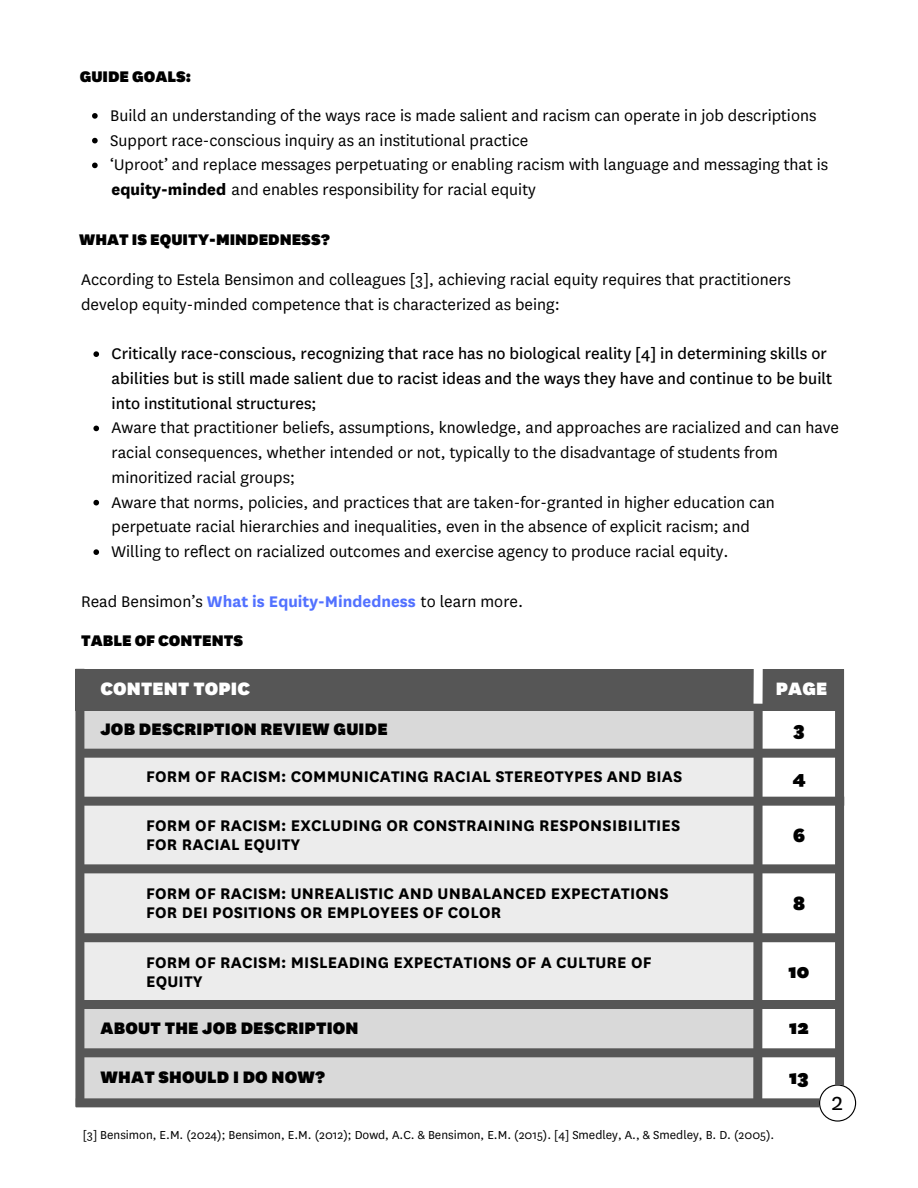
<style>
.page{position:relative;width:918px;height:1188px;background:#fff}
.page>*{position:absolute;margin:0;border:0;box-sizing:border-box;transform-origin:0 0}
.t1{font:27px "National";color:#000}
.t2{font:900 22.5px "National";color:#000}
.t3{font:900 21px "National";letter-spacing:.01em;color:#fff}
.t4{font:900 21px "National";color:#000}
.t5{font:900 19.5px "National";letter-spacing:.01em;color:#000}
.t6{font:18px/24.8px "National";color:#000}
.t7{font:700 18px/19.2px "National";letter-spacing:.01em;color:#000}
.t8{font:18px/24.8px "National";color:#000}
.t9{font:900 18px "National";color:#000}
.t10{font:800 18px "National";color:#000}
.t11{font:13.5px "National";color:#000}
.s1{color:#fff}
</style>
<div class="page">
<div style="left:80px;top:687px;width:678px;height:65px;background:#d9d9d9"></div>
<div style="left:75px;top:669px;width:769px;height:41px;background:#565656"></div>
<div style="left:80px;top:755px;width:678px;height:250px;background:#ececec"></div>
<div style="left:80px;top:1005px;width:678px;height:98px;background:#d9d9d9"></div>
<div style="left:753px;top:678px;width:10px;height:426px;background:#565656"></div>
<div style="left:754px;top:660px;width:9px;height:44px;background:#fff"></div>
<div style="left:81px;top:749px;width:760px;height:9px;background:#565656"></div>
<div style="left:81px;top:797px;width:763px;height:9px;background:#565656"></div>
<div style="left:83px;top:864px;width:757px;height:9px;background:#565656"></div>
<div style="left:81px;top:933px;width:758px;height:9px;background:#565656"></div>
<div style="left:79px;top:1000px;width:761px;height:9px;background:#565656"></div>
<div style="left:81px;top:1048px;width:762px;height:9px;background:#565656"></div>
<div style="left:76px;top:1098px;width:761px;height:9px;background:#565656"></div>
<div style="left:75px;top:669px;width:9px;height:438px;background:#565656"></div>
<div style="left:835px;top:669px;width:9px;height:438px;background:#565656"></div>
<svg style="left:819px;top:1084px;width:37px;height:38px"></svg>
<svg style="left:93px;top:351px;width:6px;height:6px"></svg>
<svg style="left:93px;top:426px;width:6px;height:5px"></svg>
<svg style="left:93px;top:500px;width:6px;height:5px"></svg>
<svg style="left:93px;top:549px;width:6px;height:6px"></svg>
<svg style="left:92px;top:113px;width:6px;height:6px"></svg>
<svg style="left:92px;top:138px;width:6px;height:5px"></svg>
<svg style="left:92px;top:163px;width:6px;height:5px"></svg>
<h3 class="t9" style="left:80px;top:66px;width:113px">GUIDE GOALS:</h3>
<h3 class="t6" style="left:110px;top:103px;width:708px">Build an understanding of the ways race is made salient and racism can operate in job descriptions</h3>
<h2 class="t6" style="left:110px;top:128px;width:420px">Support race-conscious inquiry as an institutional practice</h2>
<h2 class="t6" style="left:128px;top:153px;width:702px;text-indent:-18px">‘Uproot’ and replace messages perpetuating or enabling racism with language and messaging that is <span class="s1">uity-minded</span> and enables responsibility for racial equity</h2>
<p class="t10" style="left:112px;top:179px;width:116px">equity-minded</p>
<p class="t9" style="left:79px;top:229px;width:252px">WHAT IS EQUITY-MINDEDNESS?</p>
<p class="t6" style="left:81px;top:267px;width:711px">According to Estela Bensimon and colleagues [3], achieving racial equity requires that practitioners develop equity-minded competence that is characterized as being:</p>
<h3 class="t8" style="left:112px;top:341px;width:722px">Critically race-conscious, recognizing that race has no biological reality [4] in determining skills or abilities but is still made salient due to racist ideas and the ways they have and continue to be built into institutional structures;</h3>
<h3 class="t6" style="left:112px;top:416px;width:729px">Aware that practitioner beliefs, assumptions, knowledge, and approaches are racialized and can have racial consequences, whether intended or not, typically to the disadvantage of students from minoritized racial groups;</h3>
<p class="t6" style="left:112px;top:490px;width:665px">Aware that norms, policies, and practices that are taken-for-granted in higher education can perpetuate racial hierarchies and inequalities, even in the absence of explicit racism; and</p>
<p class="t6" style="left:112px;top:539px;width:619px">Willing to reflect on racialized outcomes and exercise agency to produce racial equity.</p>
<p class="t6" style="left:81px;top:589px;width:444px">Read Bensimon’s <span class="s1">What is Equity-Mindedness</span> to learn more.</p>
<p class="t9" style="left:81px;top:630px;width:164px">TABLE OF CONTENTS</p>
<h1 class="t3" style="left:101px;top:676px;width:151px">CONTENT TOPIC</h1>
<h1 class="t5" style="left:101px;top:717px;width:289px">JOB DESCRIPTION REVIEW GUIDE</h1>
<p class="t7" style="left:146px;top:767px;width:538px">FORM OF RACISM: COMMUNICATING RACIAL STEREOTYPES AND BIAS</p>
<p class="t7" style="left:146px;top:816px;width:536px">FORM OF RACISM: EXCLUDING OR CONSTRAINING RESPONSIBILITIES<br>FOR RACIAL EQUITY</p>
<p class="t7" style="left:146px;top:884px;width:524px">FORM OF RACISM: UNREALISTIC AND UNBALANCED EXPECTATIONS<br>FOR DEI POSITIONS OR EMPLOYEES OF COLOR</p>
<p class="t7" style="left:146px;top:953px;width:507px">FORM OF RACISM: MISLEADING EXPECTATIONS OF A CULTURE OF<br>EQUITY</p>
<p class="t5" style="left:101px;top:1017px;width:260px">ABOUT THE JOB DESCRIPTION</p>
<p class="t5" style="left:101px;top:1065px;width:226px">WHAT SHOULD I DO NOW?</p>
<h2 class="t3" style="left:776px;top:676px;width:53px">PAGE</h2>
<p class="t2" style="left:794px;top:715px;width:13px">3</p>
<p class="t4" style="left:793px;top:765px;width:14px">4</p>
<p class="t2" style="left:793px;top:822px;width:13px">6</p>
<p class="t2" style="left:793px;top:889px;width:14px">8</p>
<p class="t2" style="left:789px;top:958px;width:22px">10</p>
<p class="t2" style="left:789px;top:1014px;width:21px">12</p>
<p class="t2" style="left:789px;top:1064px;width:21px">13</p>
<p class="t1" style="left:832px;top:1085px;width:13px">2</p>
<p class="t11" style="left:83px;top:1126px;width:693px">[3] Bensimon, E.M. (2024); Bensimon, E.M. (2012); Dowd, A.C. &amp; Bensimon, E.M. (2015). [4] Smedley, A., &amp; Smedley, B. D. (2005).</p>
</div>
